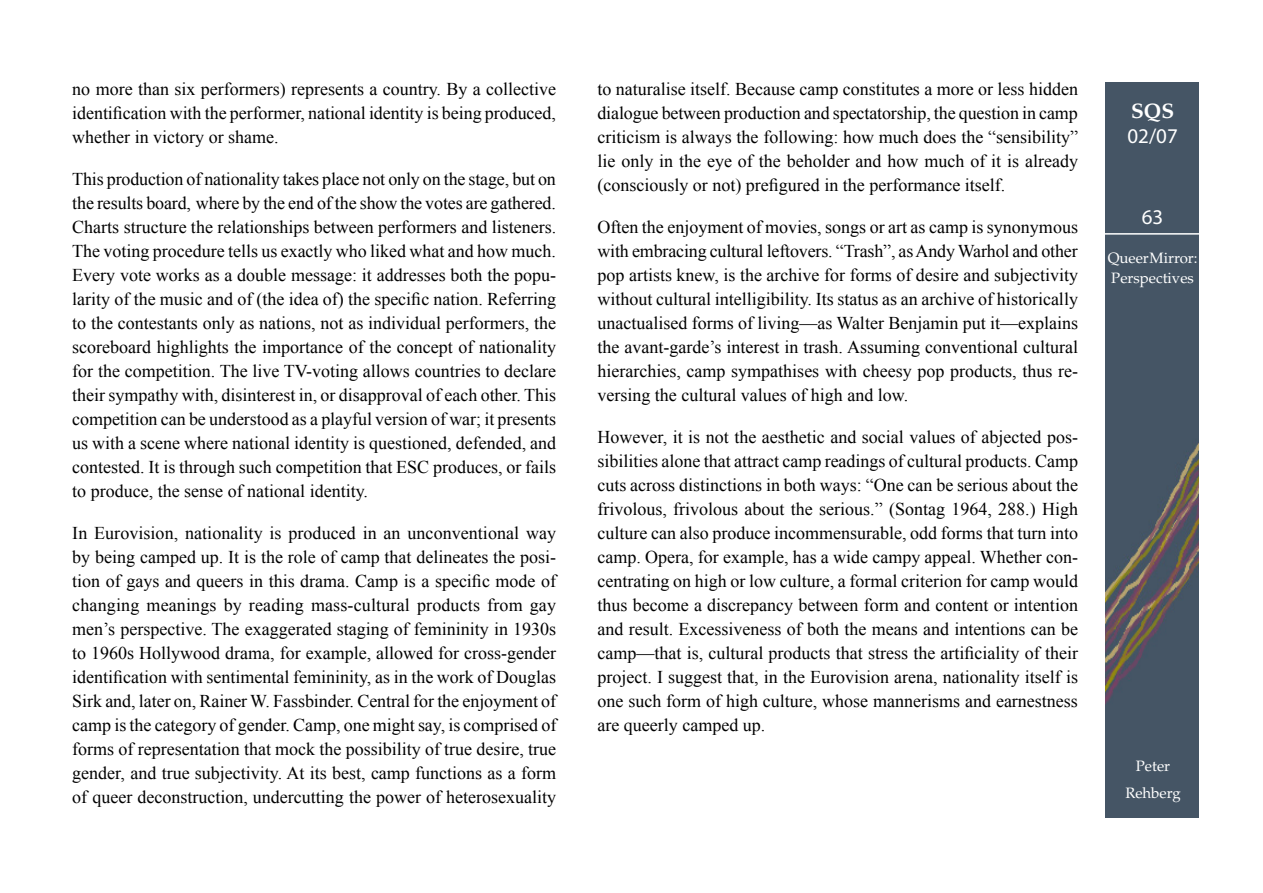
<style>
.page{position:relative;width:1263px;height:893px;background:#fff}
.page>*{position:absolute;margin:0;border:0;box-sizing:border-box;transform-origin:0 0}
.t1{font:21px "Myriad Pro";color:#fff}
.t2{font:700 21px "Palatino LT Std";color:#fff}
.tekstivartalo{font:18px/24px "Times New Roman";color:#000;text-align:justify}
.viitteet{font:18px/24px "Times New Roman";letter-spacing:-.005em;color:#000;text-align:justify}
.t3{font:15px/27px "Palatino LT Std";color:#fff;text-align:center}
</style>
<div class="page">
<img style="left:1106px;top:82px;width:92px;height:736px">
<hr style="left:1100px;top:233px;width:103px;height:2px;background:#fff">
<p class="viitteet" style="left:72px;top:76px;width:485px">no more than six performers) represents a country. By a collective identification with the performer, national identity is being produced, whether in victory or shame.</p>
<p class="tekstivartalo" style="left:72px;top:166px;width:485px">This production of nationality takes place not only on the stage, but on the results board, where by the end of the show the votes are gathered.<br>Charts structure the relationships between performers and listeners.<br>The voting procedure tells us exactly who liked what and how much.<br>Every vote works as a double message: it addresses both the popu&shy;larity of the music and of (the idea of) the specific nation. Referring to the contestants only as nations, not as individual performers, the scoreboard highlights the importance of the concept of nationality for the competition. The live TV-voting allows countries to declare their sympathy with, disinterest in, or disapproval of each other. This competition can be understood as a playful version of war; it presents us with a scene where national identity is questioned, defended, and contested. It is through such competition that ESC produces, or fails to produce, the sense of national identity.</p>
<p class="tekstivartalo" style="left:72px;top:520px;width:486px">In Eurovision, nationality is produced in an unconventional way by being camped up. It is the role of camp that delineates the posi&shy;tion of gays and queers in this drama. Camp is a specific mode of changing meanings by reading mass-cultural products from gay men’s perspective. The exaggerated staging of femininity in 1930s to 1960s Hollywood drama, for example, allowed for cross-gender identification with sentimental femininity, as in the work of Douglas Sirk and, later on, Rainer W. Fassbinder. Central for the enjoyment of camp is the category of gender. Camp, one might say, is comprised of forms of representation that mock the possibility of true desire, true gender, and true subjectivity. At its best, camp functions as a form of queer deconstruction, undercutting the power of heterosexuality</p>
<p class="tekstivartalo" style="left:597px;top:76px;width:482px">to naturalise itself. Because camp constitutes a more or less hidden dialogue between production and spectatorship, the question in camp criticism is always the following: how much does the “sensibility” lie only in the eye of the beholder and how much of it is already (consciously or not) prefigured in the performance itself.</p>
<p class="tekstivartalo" style="left:597px;top:214px;width:482px">Often the enjoyment of movies, songs or art as camp is synonymous with embracing cultural leftovers. “Trash”, as Andy Warhol and other pop artists knew, is the archive for forms of desire and subjectivity without cultural intelligibility. Its status as an archive of historically unactualised forms of living—as Walter Benjamin put it—explains the avant-garde’s interest in trash. Assuming conventional cultural hierarchies, camp sympathises with cheesy pop products, thus re&shy;versing the cultural values of high and low.</p>
<p class="tekstivartalo" style="left:597px;top:424px;width:482px">However, it is not the aesthetic and social values of abjected pos&shy;sibilities alone that attract camp readings of cultural products. Camp cuts across distinctions in both ways: “One can be serious about the frivolous, frivolous about the serious.” (Sontag 1964, 288.) High culture can also produce incommensurable, odd forms that turn into camp. Opera, for example, has a wide campy appeal. Whether con&shy;centrating on high or low culture, a formal criterion for camp would thus become a discrepancy between form and content or intention and result. Excessiveness of both the means and intentions can be camp—that is, cultural products that stress the artificiality of their project. I suggest that, in the Eurovision arena, nationality itself is one such form of high culture, whose mannerisms and earnestness are queerly camped up.</p>
<p class="t2" style="left:1131px;top:99px;width:45px">SQS</p>
<p class="t1" style="left:1127px;top:123px;width:52px">02/07</p>
<p class="t1" style="left:1142px;top:204px;width:23px">63</p>
<p class="t3" style="left:1108px;top:249px;width:91px;line-height:19.5px;text-align:left">QueerMirror:<br>Perspectives</p>
<p class="t3" style="left:1125px;top:753px;width:57px">Peter<br>Rehberg</p>
</div>
